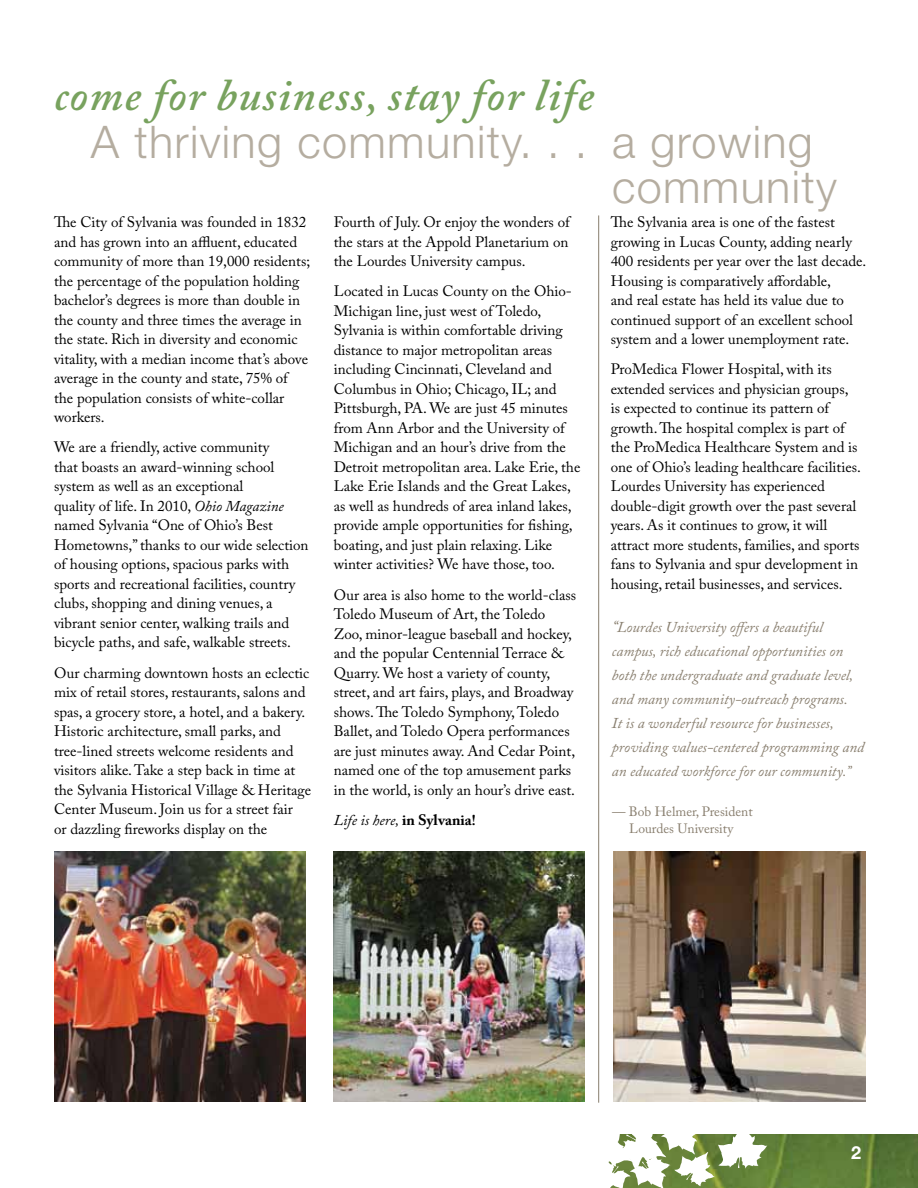
<style>
.page{position:relative;width:918px;height:1188px;background:#fff}
.page>*{position:absolute;margin:0;border:0;box-sizing:border-box;transform-origin:0 0}
.t1{font:300 45px/45px "Helvetica Neue";letter-spacing:.03em;color:#b5ada0}
.t2{font:italic 600 45px "Adobe Caslon Pro";letter-spacing:.03em;color:#78a25e}
.t3{font:700 18px "Helvetica Neue";color:#fff}
.t4{font:15px/19.5px "Adobe Caslon Pro";color:#000}
.t5{font:italic 15px/24px "Adobe Caslon Pro";color:#887e6e}
.t6{font:italic 15px "Adobe Caslon Pro";color:#000}
.t7{font:13.5px/16.5px "Adobe Caslon Pro";color:#887e6e;text-align:center}
.s1{font-style:italic}
.s2{font-weight:700;font-style:normal}
.s3{font-size:16.5px}
</style>
<div class="page">
<img style="left:767px;top:1134px;width:151px;height:54px">
<svg style="left:608px;top:1134px;width:159px;height:54px"></svg>
<img style="left:334px;top:851px;width:251px;height:250px">
<hr style="left:598px;top:215px;width:1px;height:888px;background:#887e6e">
<img style="left:54px;top:851px;width:252px;height:250px">
<img style="left:613px;top:852px;width:252px;height:250px">
<h1 class="t2" style="left:54px;top:68px;width:542px">come for business, stay for life</h1>
<h1 class="t1" style="left:91px;top:119px;width:498px">A thriving community. . .</h1>
<p class="t4" style="left:54px;top:212px;width:258px">The City of Sylvania was founded in 1832 and has grown into an affluent, educated community of more than 19,000 residents; the percentage of the population holding bachelor’s degrees is more than double in the county and three times the average in the state. Rich in diversity and economic vitality, with a median income that’s above average in the county and state, 75% of the population consists of white-collar workers.</p>
<p class="t4" style="left:54px;top:437px;width:256px">We are a friendly, active community<br>that boasts an award-winning school system as well as an exceptional<br>quality of life. In 2010, <span class="s1">Ohio Magazine </span>named Sylvania “One of Ohio’s Best Hometowns,” thanks to our wide selection of housing options, spacious parks with sports and recreational facilities, country clubs, shopping and dining venues, a vibrant senior center, walking trails and bicycle paths, and safe, walkable streets.</p>
<p class="t4" style="left:54px;top:663px;width:259px">Our charming downtown hosts an eclectic mix of retail stores, restaurants, salons and spas, a grocery store, a hotel, and a bakery.<br>Historic architecture, small parks, and tree-lined streets welcome residents and visitors alike. Take a step back in time at the Sylvania Historical Village &amp; Heritage Center Museum. Join us for a street fair<br>or dazzling fireworks display on the</p>
<p class="t4" style="left:334px;top:212px;width:238px;text-align:justify">Fourth of July. Or enjoy the wonders of the stars at the Appold Planetarium on the Lourdes University campus.</p>
<p class="t4" style="left:334px;top:281px;width:248px">Located in Lucas County on the Ohio-Michigan line, just west of Toledo, Sylvania is within comfortable driving distance to major metropolitan areas including Cincinnati, Cleveland and Columbus in Ohio; Chicago, IL; and Pittsburgh, PA. We are just 45 minutes from Ann Arbor and the University of Michigan and an hour’s drive from the Detroit metropolitan area. Lake Erie, the Lake Erie Islands and the Great Lakes, as well as hundreds of area inland lakes, provide ample opportunities for fishing, boating, and just plain relaxing. Like winter activities? We have those, too.</p>
<p class="t4" style="left:334px;top:585px;width:244px">Our area is also home to the world-class Toledo Museum of Art, the Toledo Zoo, minor-league baseball and hockey, and the popular Centennial Terrace &amp; Quarry. We host a variety of county, street, and art fairs, plays, and Broadway shows. The Toledo Symphony, Toledo Ballet, and Toledo Opera performances are just minutes away. And Cedar Point, named one of the top amusement parks in the world, is only an hour’s drive east.</p>
<p class="t6" style="left:334px;top:811px;width:143px">Life is here, <span class="s2">in Sylvania!</span></p>
<h1 class="t1" style="left:612px;top:119px;width:226px">a growing community</h1>
<p class="t4" style="left:611px;top:212px;width:257px">The Sylvania area is one of the fastest growing in Lucas County, adding nearly 400 residents per year over the last decade.<br>Housing is comparatively affordable,<br>and real estate has held its value due to continued support of an excellent school system and a lower unemployment rate.</p>
<p class="t4" style="left:611px;top:359px;width:252px">ProMedica Flower Hospital, with its extended services and physician groups, is expected to continue its pattern of growth. The hospital complex is part of the ProMedica Healthcare System and is one of Ohio’s leading healthcare facilities.<br>Lourdes University has experienced double-digit growth over the past several years. As it continues to grow, it will attract more students, families, and sports fans to Sylvania and spur development in housing, retail businesses, and services.</p>
<p class="t5" style="left:612px;top:614px;width:254px"><span class="s3">“</span>Lourdes University offers a beautiful campus, rich educational opportunities on both the undergraduate and graduate level, and many community-outreach programs.<br>It is a wonderful resource for businesses, providing values-centered programming and an educated workforce for our community.”</p>
<p class="t7" style="left:612px;top:803px;width:142px">— Bob Helmer, President<br>Lourdes University</p>
<p class="t3" style="left:851px;top:1141px;width:12px">2</p>
</div>
